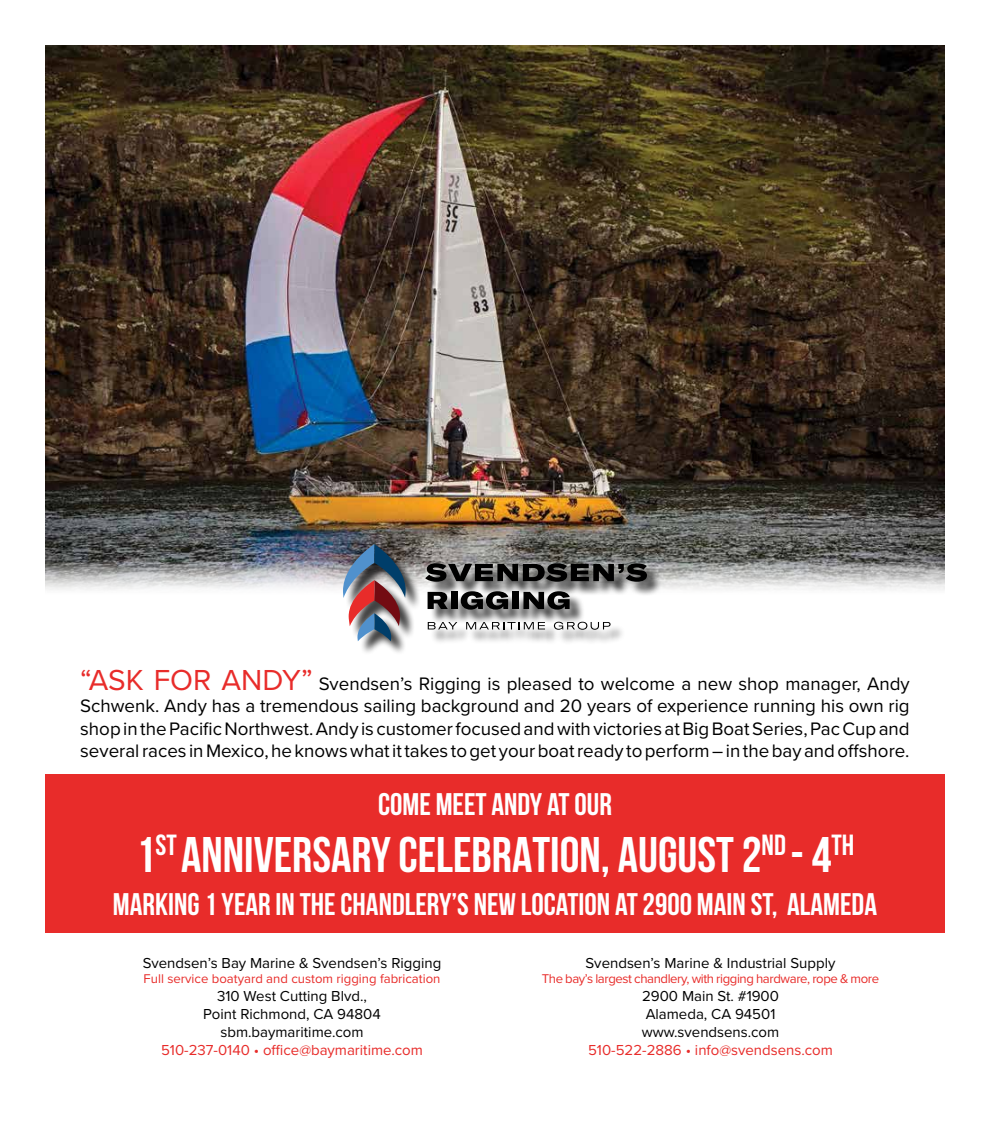
<style>
.page{position:relative;width:990px;height:1125px;background:#fff}
.page>*{position:absolute;margin:0;border:0;box-sizing:border-box;transform-origin:0 0}
.t1{font:700 50px "Bebas Neue";color:#fff}
.t2{font:700 31.25px "Bebas Neue";color:#fff}
.t3{font:18.75px/22.5px "Proxima Nova";color:#000;text-align:justify}
.t4{font:15px/18px "Proxima Nova";color:#000;text-align:center}
.t5{font:15px "Proxima Nova";color:#e82c2a}
.t6{font:13.12px "Proxima Nova";letter-spacing:-.03em;color:#e82c2a}
.t7{font:13.12px "Proxima Nova";color:#e82c2a}
.s1{font-size:30px;color:#e82c2a}
</style>
<div class="page">
<img style="left:45px;top:45px;width:900px;height:545px">
<div style="left:345px;top:547px;width:317px;height:109px;background:#000;opacity:.75"></div>
<svg style="left:428px;top:622px;width:29px;height:7px"></svg>
<svg style="left:466px;top:622px;width:79px;height:7px"></svg>
<svg style="left:554px;top:622px;width:57px;height:8px"></svg>
<svg style="left:425px;top:563px;width:222px;height:19px;background:#3f3f3e"></svg>
<svg style="left:428px;top:592px;width:20px;height:17px"></svg>
<div style="left:451px;top:592px;width:6px;height:17px;background:#000"></div>
<svg style="left:461px;top:591px;width:47px;height:19px"></svg>
<div style="left:513px;top:592px;width:6px;height:17px;background:#000"></div>
<svg style="left:523px;top:591px;width:47px;height:19px"></svg>
<img style="left:343px;top:544px;width:63px;height:97px">
<div style="left:45px;top:774px;width:900px;height:158px;background:#e82c2a"></div>
<p class="t3" style="left:80px;top:671px;width:831px"><span class="s1">“ASK FOR ANDY”</span> Svendsen’s Rigging is pleased to welcome a new shop manager, Andy Schwenk. Andy has a tremendous sailing background and 20 years of experience running his own rig shop in the Pacific Northwest. Andy is customer focused and with victories at Big Boat Series, Pac Cup and several races in Mexico, he knows what it takes to get your boat ready to perform – in the bay and offshore.</p>
<h2 class="t2" style="left:378px;top:787px;width:235px">COME MEET ANDY AT OUR</h2>
<h1 class="t1" style="left:136px;top:827px;width:720px">1<sup>ST</sup> ANNIVERSARY CELEBRATION, AUGUST 2<sup>ND</sup> - 4<sup>TH</sup></h1>
<h2 class="t2" style="left:113px;top:887px;width:766px">MARKING 1 YEAR IN THE CHANDLERY’S NEW LOCATION AT 2900 MAIN ST, ALAMEDA</h2>
<p class="t4" style="left:143px;top:953px;width:300px">Svendsen’s Bay Marine &amp; Svendsen’s Rigging</p>
<p class="t7" style="left:144px;top:969px;width:298px">Full service boatyard and custom rigging fabrication</p>
<p class="t4" style="left:203px;top:987px;width:179px">310 West Cutting Blvd.,<br>Point Richmond, CA 94804 sbm.baymaritime.com</p>
<p class="t5" style="left:161px;top:1039px;width:263px">510-237-0140 • office@baymaritime.com</p>
<p class="t4" style="left:586px;top:953px;width:251px">Svendsen’s Marine &amp; Industrial Supply</p>
<p class="t6" style="left:542px;top:969px;width:339px">The bay’s largest chandlery, with rigging hardware, rope &amp; more</p>
<p class="t4" style="left:642px;top:987px;width:139px;text-align:left">2900 Main St. #1900<br>Alameda, CA 94501 www.svendsens.com</p>
<p class="t5" style="left:588px;top:1039px;width:246px">510-522-2886 • info@svendsens.com</p>
</div>
